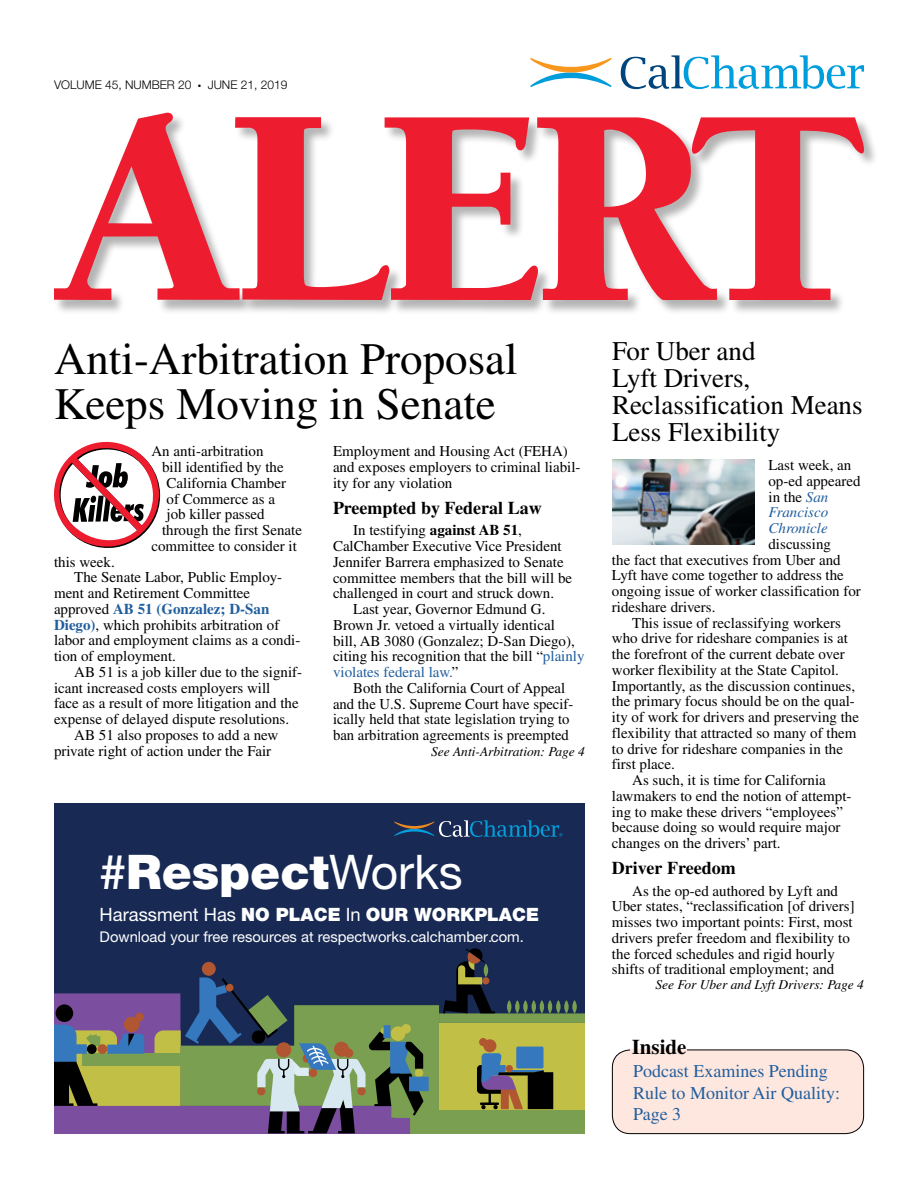
<style>
.page{position:relative;width:918px;height:1188px;background:#fff}
.page>*{position:absolute;margin:0;border:0;box-sizing:border-box;transform-origin:0 0}
.t1{font:900 47.85px "Helvetica Neue LT Std";color:#fff}
._30_30_head{font:45px/45px "Times";color:#000}
._18_18_head{font:27px/27px "Times";color:#000}
.t2{font:700 21px "Times";color:#000}
.t3{font:900 18.45px "Helvetica Neue LT Std";color:#fff}
.t4{font:18px/21.6px "Times";color:#215e9e}
.subhead{font:700 18px "Times";color:#000}
.Body{font:15px/15.8px "Times";color:#000}
.Body-First{font:15px "Times";color:#000}
.Body-First-2{font:italic 15px "Times";color:#215e9e}
.t5{font:14.7px "Helvetica Neue LT Std";color:#fff}
.Body-First-3{font:italic 13.5px "Times";color:#000}
.t6{font:300 12px "Helvetica Neue LT Std";color:#000}
.s1{font-weight:700;color:#215e9e}
.s2{font-weight:700}
.s3{color:#215e9e}
.s4{font-weight:500}
.s5{font-weight:400}
.s6{font-style:italic;color:#215e9e}
</style>
<div class="page">
<svg style="left:530px;top:58px;width:82px;height:29px"></svg>
<svg style="left:621px;top:55px;width:243px;height:34px"></svg>
<div style="left:54px;top:113px;width:824px;height:202px;background:#000;opacity:.3"></div>
<svg style="left:54px;top:112px;width:814px;height:188px"></svg>
<div style="left:612px;top:1050px;width:252px;height:84px;background:#fee7de;border-radius:18px"></div>
<div style="left:612px;top:1050px;width:252px;height:84px;border:1px solid #000;border-radius:18px"></div>
<hr style="left:630px;top:1050px;width:57px;height:1px;background:#fee7de">
<img style="left:612px;top:459px;width:143px;height:86px">
<svg style="left:54px;top:442px;width:106px;height:106px"></svg>
<div style="left:54px;top:803px;width:531px;height:331px;background:#182a54"></div>
<svg style="left:394px;top:820px;width:168px;height:17px"></svg>
<svg style="left:54px;top:948px;width:531px;height:186px"></svg>
<p class="t6" style="left:54px;top:78px;width:139px">VOLUME 45, NUMBER 20</p>
<p class="t6" style="left:198px;top:78px;width:91px">● JUNE 21, 2019</p>
<p class="_30_30_head" style="left:54px;top:336px;width:465px">Anti-Arbitration Proposal<br>Keeps Moving in Senate</p>
<p class="Body-First" style="left:152px;top:443px;width:114px">An anti-arbitration</p>
<p class="Body-First" style="left:162px;top:459px;width:123px">bill identified by the</p>
<p class="Body-First" style="left:166px;top:474px;width:121px">California Chamber</p>
<p class="Body-First" style="left:166px;top:490px;width:110px">of Commerce as a</p>
<p class="Body-First" style="left:166px;top:506px;width:100px">job killer passed</p>
<p class="Body-First" style="left:162px;top:522px;width:142px">through the first Senate</p>
<p class="Body-First" style="left:152px;top:537px;width:147px">committee to consider it</p>
<p class="Body-First" style="left:54px;top:553px;width:62px">this week.</p>
<p class="Body" style="left:54px;top:569px;width:248px;text-indent:20px">The Senate Labor, Public Employ&shy;ment and Retirement Committee approved <span class="s1">AB 51 (Gonzalez; D-San<br>Diego)</span>, which prohibits arbitration of labor and employment claims as a condi&shy;tion of employment.</p>
<p class="Body" style="left:54px;top:664px;width:250px;text-indent:20px">AB 51 is a job killer due to the signif&shy;icant increased costs employers will<br>face as a result of more litigation and the expense of delayed dispute resolutions.</p>
<p class="Body" style="left:54px;top:727px;width:226px;text-indent:20px">AB 51 also proposes to add a new private right of action under the Fair</p>
<p class="Body" style="left:333px;top:443px;width:249px">Employment and Housing Act (FEHA) and exposes employers to criminal liabil&shy;ity for any violation</p>
<p class="subhead" style="left:333px;top:497px;width:210px">Preempted by Federal Law</p>
<p class="Body" style="left:333px;top:522px;width:241px;text-indent:20px">In testifying <span class="s2">against AB 51</span>, CalChamber Executive Vice President Jennifer Barrera emphasized to Senate committee members that the bill will be challenged in court and struck down.</p>
<p class="Body" style="left:333px;top:601px;width:253px;text-indent:20px">Last year, Governor Edmund G.<br>Brown Jr. vetoed a virtually identical<br>bill, AB 3080 (Gonzalez; D-San Diego), citing his recognition that the bill “<span class="s3">plainly violates federal law.</span>”</p>
<p class="Body" style="left:333px;top:680px;width:242px;text-indent:20px">Both the California Court of Appeal and the U.S. Supreme Court have specif&shy;ically held that state legislation trying to ban arbitration agreements is preempted</p>
<p class="Body-First-3" style="left:431px;top:744px;width:155px">See Anti-Arbitration: Page 4</p>
<h1 class="t1" style="left:100px;top:843px;width:365px"><span class="s4">#</span>Respect<span class="s5">Works</span></h1>
<p class="t3" style="left:100px;top:904px;width:441px"><span class="s5">Harassment Has</span> NO PLACE <span class="s5">In</span> OUR WORKPLACE</p>
<p class="t5" style="left:100px;top:928px;width:426px">Download your free resources at respectworks.calchamber.com.</p>
<p class="_18_18_head" style="left:612px;top:337px;width:252px">For Uber and<br>Lyft Drivers,<br>Reclassification Means<br>Less Flexibility</p>
<p class="Body-First" style="left:768px;top:457px;width:84px">Last week, an</p>
<p class="Body-First" style="left:768px;top:472px;width:94px">op-ed appeared</p>
<p class="Body-First" style="left:768px;top:488px;width:61px">in the <span class="s6">San</span></p>
<p class="Body-First-2" style="left:768px;top:504px;width:61px">Francisco</p>
<p class="Body-First-2" style="left:768px;top:520px;width:61px">Chronicle</p>
<p class="Body-First" style="left:768px;top:535px;width:64px">discussing</p>
<p class="Body-First" style="left:612px;top:551px;width:230px">the fact that executives from Uber and</p>
<p class="Body-First" style="left:612px;top:567px;width:233px">Lyft have come together to address the</p>
<p class="Body-First" style="left:612px;top:583px;width:250px">ongoing issue of worker classification for</p>
<p class="Body-First" style="left:612px;top:598px;width:105px">rideshare drivers.</p>
<p class="Body" style="left:612px;top:615px;width:249px;text-indent:20px">This issue of reclassifying workers who drive for rideshare companies is at the forefront of the current debate over worker flexibility at the State Capitol.<br>Importantly, as the discussion continues, the primary focus should be on the qual&shy;ity of work for drivers and preserving the flexibility that attracted so many of them to drive for rideshare companies in the first place.</p>
<p class="Body" style="left:612px;top:772px;width:241px;text-indent:20px">As such, it is time for California lawmakers to end the notion of attempt&shy;ing to make these drivers “employees” because doing so would require major changes on the drivers’ part.</p>
<p class="subhead" style="left:612px;top:857px;width:125px">Driver Freedom</p>
<p class="Body" style="left:612px;top:883px;width:244px;text-indent:20px">As the op-ed authored by Lyft and Uber states, “reclassification [of drivers] misses two important points: First, most drivers prefer freedom and flexibility to the forced schedules and rigid hourly shifts of traditional employment; and</p>
<p class="Body-First-3" style="left:655px;top:977px;width:210px">See For Uber and Lyft Drivers: Page 4</p>
<p class="t2" style="left:632px;top:1034px;width:56px">Inside</p>
<p class="t4" style="left:633px;top:1060px;width:209px">Podcast Examines Pending<br>Rule to Monitor Air Quality:<br>Page 3</p>
</div>
